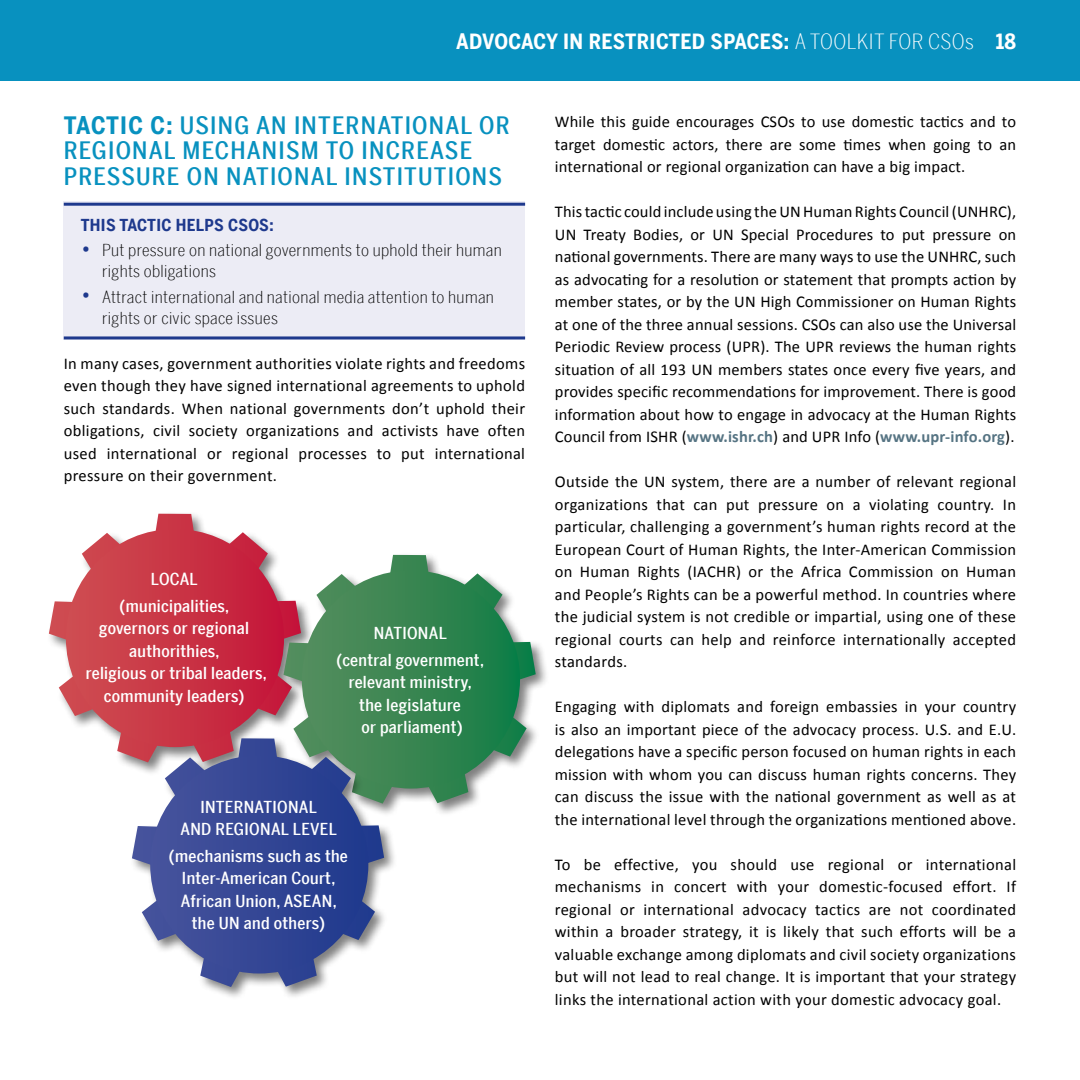
<style>
.page{position:relative;width:1080px;height:1080px;background:#fff}
.page>*{position:absolute;margin:0;border:0;box-sizing:border-box;transform-origin:0 0}
.t1{font:500 24px/25.5px "Benton Sans Condensed";letter-spacing:.05em;color:#0891bf}
.t2{font:700 21px "Benton Sans Condensed";letter-spacing:.02em;color:#fff}
.t3{font:16.5px/22.5px "Calibri";letter-spacing:.015em;color:#000;text-align:justify}
.t4{font:500 16.5px/22.5px "Benton Sans Condensed";letter-spacing:.02em;color:#fff;text-align:center}
.t5{font:300 16.5px/21px "Benton Sans Condensed";letter-spacing:.02em;color:#000}
.t6{font:700 16.5px "Benton Sans Condensed";letter-spacing:.02em;color:#1e398d}
.s1{font-weight:300}
.s2{font-weight:700}
.s3{font-size:22.5px;color:#1e398d}
.s4{font-weight:700;color:#567483}
</style>
<div class="page">
<div style="left:0;top:0;width:1080px;height:81px;background:#0891bf"></div>
<div style="left:64px;top:201px;width:461px;height:46px;background:#ececf5"></div>
<hr style="left:64px;top:203px;width:461px;height:3px;background:#1e398d">
<div style="left:64px;top:222px;width:461px;height:72px;background:#ececf5"></div>
<div style="left:64px;top:268px;width:461px;height:72px;background:#ececf5"></div>
<hr style="left:64px;top:336px;width:461px;height:3px;background:#1e398d">
<svg style="left:49px;top:514px;width:233px;height:248px"></svg>
<div style="left:66px;top:529px;width:218px;height:218px;background:linear-gradient(to right,#cf5052,#c41739);border-radius:109px"></div>
<div style="left:282px;top:552px;width:267px;height:266px;background:#000;opacity:.5"></div>
<svg style="left:284px;top:555px;width:252px;height:249px"></svg>
<div style="left:302px;top:570px;width:218px;height:219px;background:linear-gradient(to right,#598e5e,#137d46);border-radius:109px"></div>
<div style="left:130px;top:736px;width:268px;height:265px;background:#000;opacity:.5"></div>
<svg style="left:132px;top:738px;width:252px;height:249px"></svg>
<div style="left:150px;top:755px;width:218px;height:219px;background:linear-gradient(to right,#49559d,#1f398d);border-radius:109px"></div>
<p class="t2" style="left:456px;top:26px;width:562px">ADVOCACY IN RESTRICTED SPACES: <span class="s1">A TOOLKIT FOR CSOs</span> 18</p>
<h1 class="t1" style="left:64px;top:111px;width:447px"><span class="s2">TACTIC C:</span> USING AN INTERNATIONAL OR<br>REGIONAL MECHANISM TO INCREASE<br>PRESSURE ON NATIONAL INSTITUTIONS</h1>
<p class="t6" style="left:81px;top:213px;width:194px">THIS TACTIC HELPS CSOS:</p>
<p class="t5" style="left:102px;top:239px;width:401px;text-indent:-21px"><span class="s3">•</span> Put pressure on national governments to uphold their human rights obligations</p>
<p class="t5" style="left:102px;top:285px;width:393px;text-indent:-21px"><span class="s3">•</span> Attract international and national media attention to human rights or civic space issues</p>
<p class="t3" style="left:64px;top:352px;width:463px">In many cases, government authorities violate rights and freedoms even though they have signed international agreements to uphold such standards. When national governments don’t uphold their obligations, civil society organizations and activists have often used international or regional processes to put international pressure on their government.</p>
<p class="t4" style="left:120px;top:565px;width:111px;line-height:26.7px">LOCAL (municipalities,</p>
<p class="t4" style="left:86px;top:616px;width:182px">governors or regional authorithies,<br>religious or tribal leaders, community leaders)</p>
<p class="t4" style="left:337px;top:619px;width:149px;line-height:26.7px">NATIONAL<br>(central government,</p>
<p class="t4" style="left:349px;top:670px;width:125px">relevant ministry, the legislature<br>or parliament)</p>
<p class="t4" style="left:180px;top:795px;width:158px">INTERNATIONAL<br>AND REGIONAL LEVEL</p>
<p class="t4" style="left:169px;top:844px;width:180px">(mechanisms such as the<br>Inter-American Court,<br>African Union, ASEAN, the UN and others)</p>
<p class="t3" style="left:555px;top:111px;width:463px">While this guide encourages CSOs to use domestic tactics and to target domestic actors, there are some times when going to an international or regional organization can have a big impact.</p>
<p class="t3" style="left:555px;top:201px;width:463px">Thistactic could include using theUNHuman Rights Council(UNHRC), UN Treaty Bodies, or UN Special Procedures to put pressure on national governments. There are many ways to use the UNHRC, such as advocating for a resolution or statement that prompts action by member states, or by the UN High Commissioner on Human Rights at one of the three annual sessions. CSOs can also use the Universal Periodic Review process (UPR). The UPR reviews the human rights situation of all 193 UN members states once every five years, and provides specific recommendations for improvement. There is good information about how to engage in advocacy at the Human Rights Council from ISHR (<span class="s4">www.ishr.ch</span>) and UPR Info (<span class="s4">www.upr-info.org</span>).</p>
<p class="t3" style="left:555px;top:471px;width:463px">Outside the UN system, there are a number of relevant regional organizations that can put pressure on a violating country. In particular, challenging a government’s human rights record at the European Court of Human Rights, the Inter-American Commission on Human Rights (IACHR) or the Africa Commission on Human and People’s Rights can be a powerful method. In countries where the judicial system is not credible or impartial, using one of these regional courts can help and reinforce internationally accepted standards.</p>
<p class="t3" style="left:555px;top:696px;width:463px">Engaging with diplomats and foreign embassies in your country is also an important piece of the advocacy process. U.S. and E.U. delegations have a specific person focused on human rights in each mission with whom you can discuss human rights concerns. They can discuss the issue with the national government as well as at the international level through the organizations mentioned above.</p>
<p class="t3" style="left:555px;top:853px;width:463px">To be effective, you should use regional or international mechanisms in concert with your domestic-focused effort. If regional or international advocacy tactics are not coordinated within a broader strategy, it is likely that such efforts will be a valuable exchange among diplomats and civil society organizations but will not lead to real change. It is important that your strategy links the international action with your domestic advocacy goal.</p>
</div>
